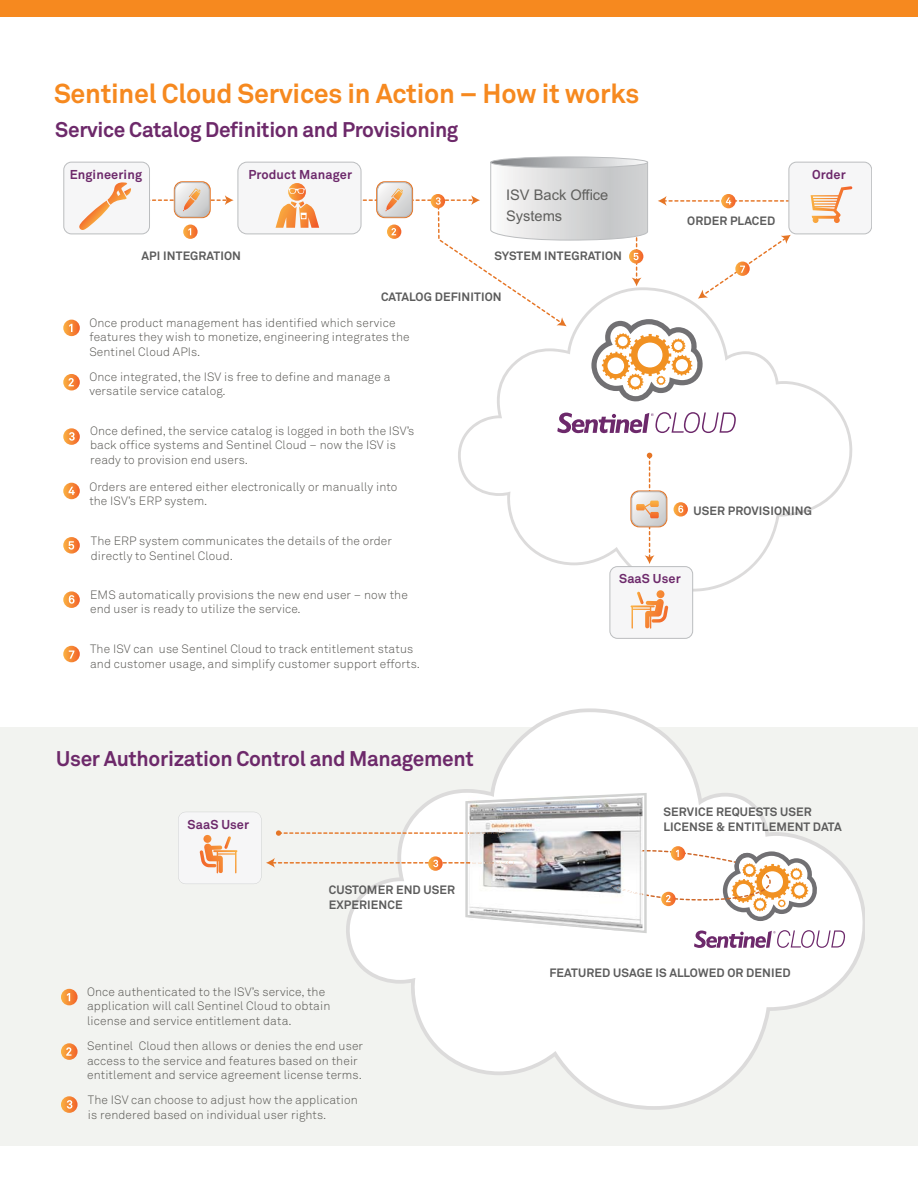
<style>
.page{position:relative;width:918px;height:1188px;background:#fff}
.page>*{position:absolute;margin:0;border:0;box-sizing:border-box;transform-origin:0 0}
.t1{font:700 27px "Akkurat";letter-spacing:-.01em;color:#f6891f}
.t2{font:700 21px "Akkurat";letter-spacing:-.015em;color:#6d296a}
.t3{font:14.7px/21.1px "Arial";color:#5f5f5d}
.t4{font:700 12.75px "Akkurat";letter-spacing:.01em;color:#6d296b}
.t5{font:300 12px/14.4px "Akkurat";letter-spacing:.01em;color:#575652}
.t6{font:700 12px/15px "Akkurat";letter-spacing:.01em;color:#5c5c5c}
</style>
<div class="page">
<div style="left:0;top:0;width:918px;height:17px;background:#f6891f"></div>
<div style="left:0;top:727px;width:918px;height:419px;background:#f2f3f0"></div>
<svg style="left:174px;top:181px;width:37px;height:37px"></svg>
<div style="left:238px;top:162px;width:123px;height:72px;background:#f6f6f7;border-radius:9px"></div>
<div style="left:238px;top:162px;width:123px;height:72px;border:1px solid #bbbdbf;border-radius:9px"></div>
<div style="left:64px;top:162px;width:86px;height:72px;background:#f6f6f7;border-radius:8px"></div>
<div style="left:64px;top:162px;width:86px;height:72px;border:1px solid #bbbdbf;border-radius:8px"></div>
<svg style="left:458px;top:383px;width:395px;height:209px"></svg>
<div style="left:789px;top:162px;width:83px;height:72px;background:#f6f6f7;border-radius:8px"></div>
<div style="left:789px;top:162px;width:83px;height:72px;border:1px solid #bbbdbf;border-radius:8px"></div>
<div style="left:610px;top:567px;width:83px;height:71px;background:#f6f6f7;border-radius:8px"></div>
<div style="left:610px;top:566px;width:83px;height:73px;border:1px solid #bbbdbf;border-radius:8px"></div>
<svg style="left:632px;top:453px;width:34px;height:111px"></svg>
<svg style="left:183px;top:225px;width:15px;height:14px"></svg>
<svg style="left:63px;top:320px;width:17px;height:16px"></svg>
<svg style="left:69px;top:324px;width:3px;height:8px"></svg>
<svg style="left:63px;top:374px;width:17px;height:16px"></svg>
<svg style="left:69px;top:378px;width:5px;height:8px"></svg>
<svg style="left:63px;top:428px;width:17px;height:17px"></svg>
<svg style="left:69px;top:432px;width:6px;height:9px"></svg>
<svg style="left:63px;top:483px;width:17px;height:16px"></svg>
<svg style="left:69px;top:487px;width:6px;height:8px"></svg>
<svg style="left:63px;top:646px;width:17px;height:16px"></svg>
<svg style="left:69px;top:650px;width:5px;height:9px"></svg>
<svg style="left:63px;top:537px;width:17px;height:17px"></svg>
<svg style="left:69px;top:541px;width:5px;height:9px"></svg>
<svg style="left:674px;top:502px;width:14px;height:15px"></svg>
<svg style="left:678px;top:505px;width:5px;height:8px"></svg>
<svg style="left:63px;top:591px;width:17px;height:17px"></svg>
<svg style="left:69px;top:595px;width:6px;height:9px"></svg>
<svg style="left:337px;top:157px;width:461px;height:244px"></svg>
<svg style="left:557px;top:412px;width:179px;height:21px"></svg>
<svg style="left:811px;top:186px;width:41px;height:37px"></svg>
<svg style="left:79px;top:182px;width:155px;height:53px"></svg>
<svg style="left:631px;top:590px;width:37px;height:39px"></svg>
<svg style="left:288px;top:183px;width:18px;height:18px"></svg>
<svg style="left:276px;top:201px;width:43px;height:27px"></svg>
<svg style="left:289px;top:188px;width:16px;height:6px"></svg>
<svg style="left:349px;top:708px;width:516px;height:402px;fill:#fff"></svg>
<svg style="left:61px;top:989px;width:17px;height:16px"></svg>
<svg style="left:67px;top:993px;width:3px;height:8px"></svg>
<svg style="left:61px;top:1043px;width:17px;height:17px"></svg>
<svg style="left:66px;top:1047px;width:6px;height:9px"></svg>
<svg style="left:61px;top:1096px;width:17px;height:17px"></svg>
<svg style="left:67px;top:1100px;width:5px;height:9px"></svg>
<svg style="left:178px;top:793px;width:667px;height:155px"></svg>
<h1 class="t1" style="left:54px;top:76px;width:587px">Sentinel Cloud Services in Action – How it works</h1>
<h2 class="t2" style="left:55px;top:116px;width:405px">Service Catalog Definition and Provisioning</h2>
<p class="t4" style="left:70px;top:167px;width:74px">Engineering</p>
<p class="t4" style="left:248px;top:167px;width:105px">Product Manager</p>
<p class="t4" style="left:812px;top:167px;width:35px">Order</p>
<p class="t6" style="left:142px;top:248px;width:101px">API INTEGRATION</p>
<p class="t3" style="left:506px;top:184px;width:104px">ISV Back Office<br>Systems</p>
<p class="t6" style="left:494px;top:248px;width:129px">SYSTEM INTEGRATION</p>
<p class="t6" style="left:381px;top:289px;width:122px">CATALOG DEFINITION</p>
<p class="t6" style="left:687px;top:213px;width:90px">ORDER PLACED</p>
<p class="t5" style="left:89px;top:315px;width:322px">Once product management has identified which service features they wish to monetize, engineering integrates the<br>Sentinel Cloud APIs.</p>
<p class="t5" style="left:89px;top:369px;width:303px">Once integrated, the ISV is free to define and manage a versatile service catalog.</p>
<p class="t5" style="left:90px;top:423px;width:326px">Once defined, the service catalog is logged in both the ISV’s back office systems and Sentinel Cloud – now the ISV is ready to provision end users.</p>
<p class="t5" style="left:89px;top:479px;width:310px">Orders are entered either electronically or manually into the ISV’s ERP system.</p>
<p class="t5" style="left:91px;top:534px;width:303px">The ERP system communicates the details of the order directly to Sentinel Cloud.</p>
<p class="t5" style="left:90px;top:587px;width:319px">EMS automatically provisions the new end user – now the end user is ready to utilize the service.</p>
<p class="t5" style="left:90px;top:642px;width:331px">The ISV can use Sentinel Cloud to track entitlement status and customer usage, and simplify customer support efforts.</p>
<h2 class="t2" style="left:56px;top:746px;width:419px">User Authorization Control and Management</h2>
<p class="t4" style="left:188px;top:816px;width:63px">SaaS User</p>
<p class="t6" style="left:329px;top:882px;width:128px">CUSTOMER END USER<br>EXPERIENCE</p>
<p class="t5" style="left:87px;top:984px;width:245px">Once authenticated to the ISV’s service, the application will call Sentinel Cloud to obtain license and service entitlement data.</p>
<p class="t5" style="left:87px;top:1039px;width:278px">Sentinel Cloud then allows or denies the end user access to the service and features based on their entitlement and service agreement license terms.</p>
<p class="t5" style="left:88px;top:1093px;width:271px">The ISV can choose to adjust how the application is rendered based on individual user rights.</p>
<p class="t6" style="left:694px;top:503px;width:120px">USER PROVISIONING</p>
<p class="t4" style="left:619px;top:571px;width:63px">SaaS User</p>
<p class="t6" style="left:664px;top:804px;width:180px">SERVICE REQUESTS USER<br>LICENSE &amp; ENTITLEMENT DATA</p>
<p class="t6" style="left:549px;top:965px;width:243px">FEATURED USAGE IS ALLOWED OR DENIED</p>
</div>
